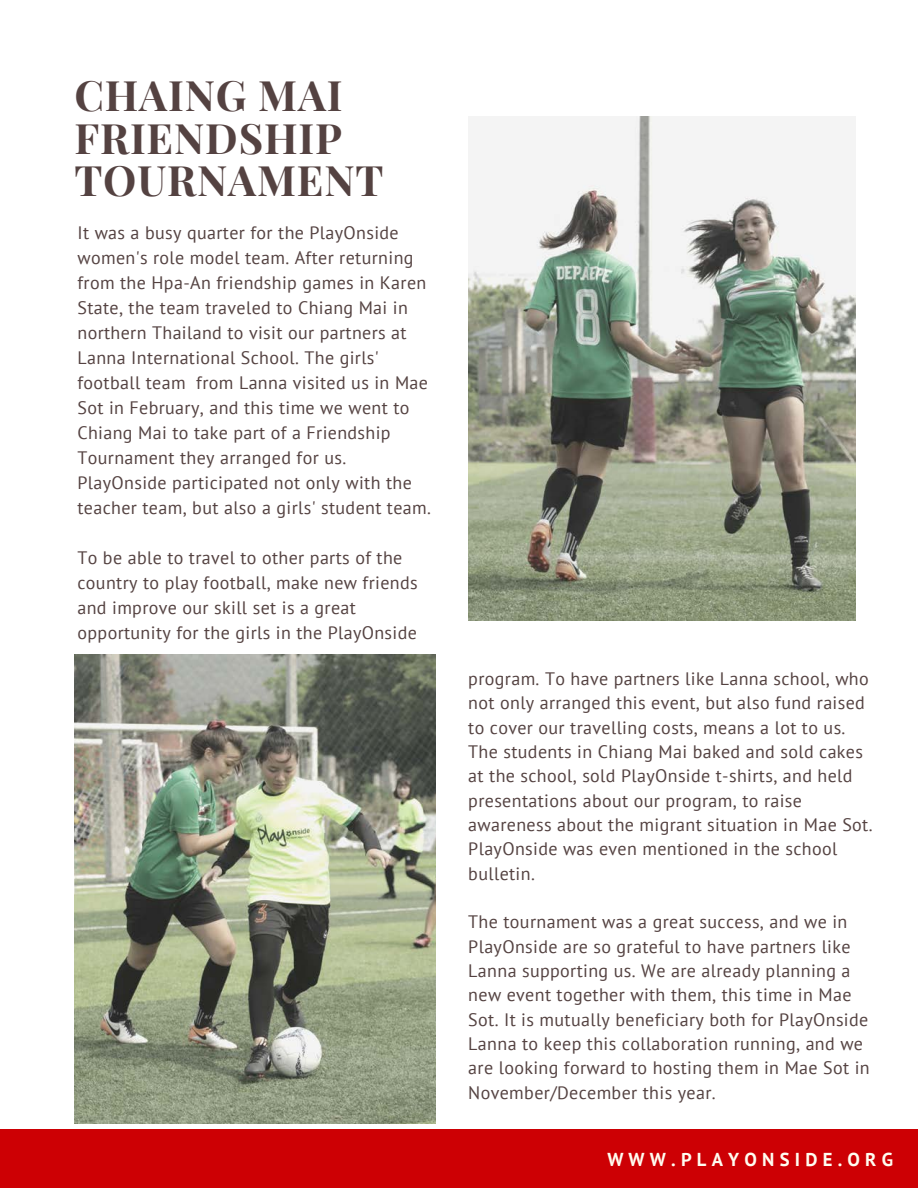
<style>
.page{position:relative;width:918px;height:1188px;background:#fff}
.page>*{position:absolute;margin:0;border:0;box-sizing:border-box;transform-origin:0 0}
.t1{font:700 42px/42.3px "Playfair Display";letter-spacing:.02em;color:#544241}
.t2{font:700 18.6px "PT Sans";letter-spacing:.28em;color:#fffdf1}
.t3{font:18px/24.3px "PT Sans";letter-spacing:.02em;color:#544241}
</style>
<div class="page">
<img style="left:74px;top:655px;width:362px;height:469px">
<div style="left:0;top:1130px;width:918px;height:58px;background:#cd0004"></div>
<img style="left:468px;top:116px;width:387px;height:504px">
<h1 class="t1" style="left:74px;top:73px;width:311px">CHAING MAI<br>FRIENDSHIP<br>TOURNAMENT</h1>
<p class="t3" style="left:77px;top:220px;width:355px;line-height:25px">It was a busy quarter for the PlayOnside women's role model team. After returning from the Hpa-An friendship games in Karen State, the team traveled to Chiang Mai in northern Thailand to visit our partners at Lanna International School. The girls' football team from Lanna visited us in Mae Sot in February, and this time we went to Chiang Mai to take part of a Friendship Tournament they arranged for us.<br>PlayOnside participated not only with the teacher team, but also a girls' student team.</p>
<p class="t3" style="left:77px;top:545px;width:342px;line-height:25px">To be able to travel to other parts of the country to play football, make new friends and improve our skill set is a great opportunity for the girls in the PlayOnside</p>
<p class="t3" style="left:468px;top:666px;width:406px">program. To have partners like Lanna school, who not only arranged this event, but also fund raised to cover our travelling costs, means a lot to us.<br>The students in Chiang Mai baked and sold cakes at the school, sold PlayOnside t-shirts, and held presentations about our program, to raise awareness about the migrant situation in Mae Sot.<br>PlayOnside was even mentioned in the school bulletin.</p>
<p class="t3" style="left:468px;top:909px;width:403px">The tournament was a great success, and we in PlayOnside are so grateful to have partners like Lanna supporting us. We are already planning a new event together with them, this time in Mae Sot. It is mutually beneficiary both for PlayOnside Lanna to keep this collaboration running, and we are looking forward to hosting them in Mae Sot in November/December this year.</p>
<p class="t2" style="left:607px;top:1147px;width:287px">WWW.PLAYONSIDE.ORG</p>
</div>
